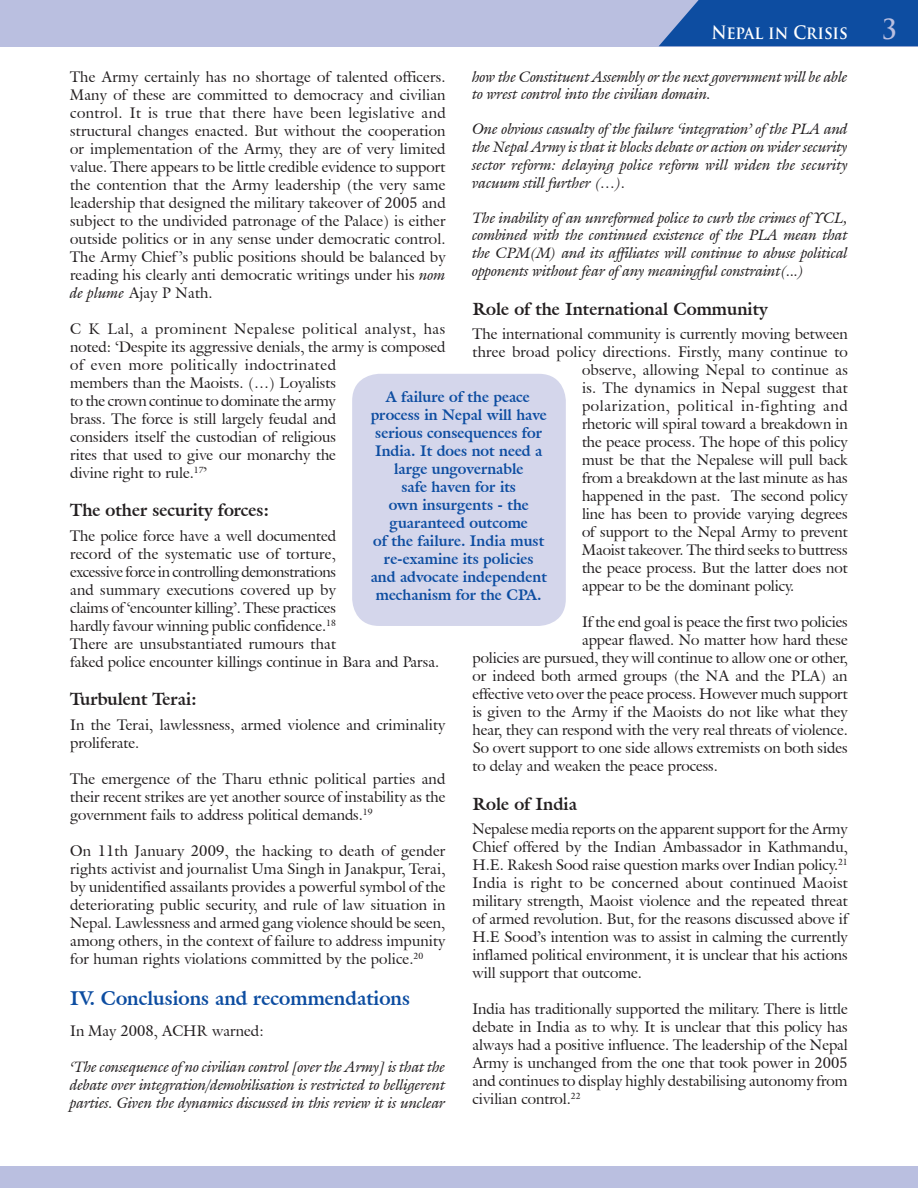
<style>
.page{position:relative;width:918px;height:1188px;background:#fff}
.page>*{position:absolute;margin:0;border:0;box-sizing:border-box;transform-origin:0 0}
.t1{font:700 27px "Trajan Pro";color:#babfe0;scale:.9 1}
.para_head{font:700 19.5px "Galliard IT Cby BT";color:#0d4da1}
.t2{font:700 18px "Trajan Pro";color:#fff;scale:.9 1}
.Sub_Head{font:700 17.25px "Galliard IT Cby BT";color:#231f20}
.t3{font:15px/18px "Galliard IT Cby BT";color:#231f20;text-align:justify}
.t4{font:italic 15px/17.7px "Galliard IT Cby BT";color:#231f20;text-align:justify}
.box_text{font:700 15px/18px "Galliard IT Cby BT";color:#0d4da1;text-align:center}
.t5{font:15px "Galliard IT Cby BT";letter-spacing:.045em;color:#231f20}
.s1{font-style:italic}
</style>
<div class="page">
<div style="left:0;top:0;width:918px;height:46px;background:#babfe0"></div>
<div style="left:0;top:1167px;width:918px;height:21px;background:#babfe0"></div>
<svg style="left:659px;top:0;width:259px;height:46px;background:#1a55a5"></svg>
<div style="left:352px;top:374px;width:214px;height:252px;background:#d4d6eb;border-radius:27px"></div>
<p class="t2" style="left:711px;top:21px;width:153px">Nepal in Crisis</p>
<p class="t1" style="left:882px;top:13px;width:18px">3</p>
<p class="t3" style="left:70px;top:67px;width:377px">The Army certainly has no shortage of talented officers.<br>Many of these are committed to democracy and civilian control. It is true that there have been legislative and structural changes enacted. But without the cooperation or implementation of the Army, they are of very limited value. There appears to be little credible evidence to support the contention that the Army leadership (the very same leadership that designed the military takeover of 2005 and subject to the undivided patronage of the Palace) is either outside politics or in any sense under democratic control.<br>The Army Chief ’s public positions should be balanced by reading his clearly anti democratic writings under his <span class="s1">nom de plume</span> Ajay P Nath.</p>
<p class="t3" style="left:70px;top:319px;width:377px;text-align:left">C K Lal, a prominent Nepalese political analyst, has noted: ‘Despite its aggressive denials, the army is composed of even more politically indoctrinated<br>members than the Maoists. (…) Loyalists<br>to the crown continue to dominate the army<br>brass. The force is still largely feudal and<br>considers itself the custodian of religious<br>rites that used to give our monarchy the<br>divine right to rule.<sup>17</sup>’</p>
<p class="Sub_Head" style="left:70px;top:499px;width:201px">The other security forces:</p>
<p class="t3" style="left:70px;top:526px;width:371px;text-align:left">The police force have a well documented<br>record of the systematic use of torture,<br>excessive force in controlling demonstrations<br>and summary executions covered up by<br>claims of ‘encounter killing’. These practices<br>hardly favour winning public confidence.<sup>18<br></sup>There are unsubstantiated rumours that<br>faked police encounter killings continue in Bara and Parsa.</p>
<p class="Sub_Head" style="left:70px;top:688px;width:128px">Turbulent Terai:</p>
<p class="t3" style="left:70px;top:715px;width:377px">In the Terai, lawlessness, armed violence and criminality proliferate.</p>
<p class="t3" style="left:70px;top:769px;width:377px">The emergence of the Tharu ethnic political parties and their recent strikes are yet another source of instability as the government fails to address political demands.<sup>19</sup></p>
<p class="t3" style="left:70px;top:841px;width:377px">On 11th January 2009, the hacking to death of gender rights activist and journalist Uma Singh in Janakpur, Terai, by unidentified assailants provides a powerful symbol of the deteriorating public security, and rule of law situation in Nepal. Lawlessness and armed gang violence should be seen, among others, in the context of failure to address impunity for human rights violations committed by the police.<sup>20</sup></p>
<p class="para_head" style="left:70px;top:986px;width:341px">IV. Conclusions and recommendations</p>
<p class="t3" style="left:70px;top:1022px;width:195px">In May 2008, ACHR warned:</p>
<p class="t4" style="left:70px;top:1057px;width:377px">‘The consequence of no civilian control [over the Army] is that the debate over integration/demobilisation is restricted to belligerent parties. Given the dynamics discussed in this review it is unclear</p>
<p class="t4" style="left:472px;top:67px;width:377px">how the Constituent Assembly or the next government will be able to wrest control into the civilian domain.</p>
<p class="t4" style="left:472px;top:120px;width:377px">One obvious casualty of the failure ‘integration’ of the PLA and the Nepal Army is that it blocks debate or action on wider security sector reform: delaying police reform will widen the security vacuum still further (…).</p>
<p class="t4" style="left:472px;top:208px;width:377px">The inability of an unreformed police to curb the crimes of YCL, combined with the continued existence of the PLA mean that the CPM(M) and its affiliates will continue to abuse political opponents without fear of any meaningful constraint(...)</p>
<p class="Sub_Head" style="left:472px;top:297px;width:297px">Role of the International Community</p>
<p class="t3" style="left:472px;top:325px;width:377px">The international community is currently moving between</p>
<p class="t3" style="left:472px;top:343px;width:377px">three broad policy directions. Firstly, many continue to</p>
<p class="t3" style="left:582px;top:361px;width:267px">observe, allowing Nepal to continue as</p>
<p class="t3" style="left:582px;top:379px;width:267px">is. The dynamics in Nepal suggest that</p>
<p class="t5" style="left:582px;top:396px;width:267px">polarization, political in-fighting and</p>
<p class="t3" style="left:582px;top:415px;width:267px">rhetoric will spiral toward a breakdown in</p>
<p class="t3" style="left:582px;top:433px;width:267px">the peace process. The hope of this policy</p>
<p class="t3" style="left:582px;top:451px;width:267px">must be that the Nepalese will pull back</p>
<p class="t3" style="left:582px;top:469px;width:267px">from a breakdown at the last minute as has</p>
<p class="t3" style="left:582px;top:487px;width:267px">happened in the past. The second policy</p>
<p class="t3" style="left:582px;top:505px;width:267px">line has been to provide varying degrees</p>
<p class="t3" style="left:582px;top:523px;width:267px">of support to the Nepal Army to prevent</p>
<p class="t3" style="left:582px;top:541px;width:267px">Maoist takeover. The third seeks to buttress</p>
<p class="t3" style="left:582px;top:559px;width:267px">the peace process. But the latter does not</p>
<p class="t3" style="left:582px;top:577px;width:214px">appear to be the dominant policy.</p>
<p class="t3" style="left:582px;top:613px;width:267px">If the end goal is peace the first two policies</p>
<p class="t3" style="left:582px;top:631px;width:267px">appear flawed. No matter how hard these</p>
<p class="t3" style="left:472px;top:649px;width:377px">policies are pursued, they will continue to allow one or other,</p>
<p class="t3" style="left:472px;top:667px;width:377px">or indeed both armed groups (the NA and the PLA) an</p>
<p class="t3" style="left:472px;top:685px;width:377px">effective veto over the peace process. However much support</p>
<p class="t3" style="left:472px;top:703px;width:377px">is given to the Army if the Maoists do not like what they</p>
<p class="t3" style="left:472px;top:721px;width:377px">hear, they can respond with the very real threats of violence.</p>
<p class="t3" style="left:472px;top:739px;width:377px">So overt support to one side allows extremists on both sides</p>
<p class="t3" style="left:472px;top:757px;width:247px">to delay and weaken the peace process.</p>
<p class="Sub_Head" style="left:472px;top:793px;width:106px">Role of India</p>
<p class="t3" style="left:472px;top:820px;width:377px">Nepalese media reports on the apparent support for the Army Chief offered by the Indian Ambassador in Kathmandu, H.E. Rakesh Sood raise question marks over Indian policy.<sup>21<br></sup>India is right to be concerned about continued Maoist military strength, Maoist violence and the repeated threat of armed revolution. But, for the reasons discussed above if H.E Sood’s intention was to assist in calming the currently inflamed political environment, it is unclear that his actions will support that outcome.</p>
<p class="t3" style="left:472px;top:1000px;width:377px">India has traditionally supported the military. There is little debate in India as to why. It is unclear that this policy has always had a positive influence. The leadership of the Nepal Army is unchanged from the one that took power in 2005 and continues to display highly destabilising autonomy from civilian control.<sup>22</sup></p>
<p class="box_text" style="left:371px;top:388px;width:178px">A failure of the peace process in Nepal will have serious consequences for<br>India. It does not need a large ungovernable<br>safe haven for its<br>own insurgents - the guaranteed outcome<br>of the failure. India must re-examine its policies and advocate independent mechanism for the CPA.</p>
</div>
